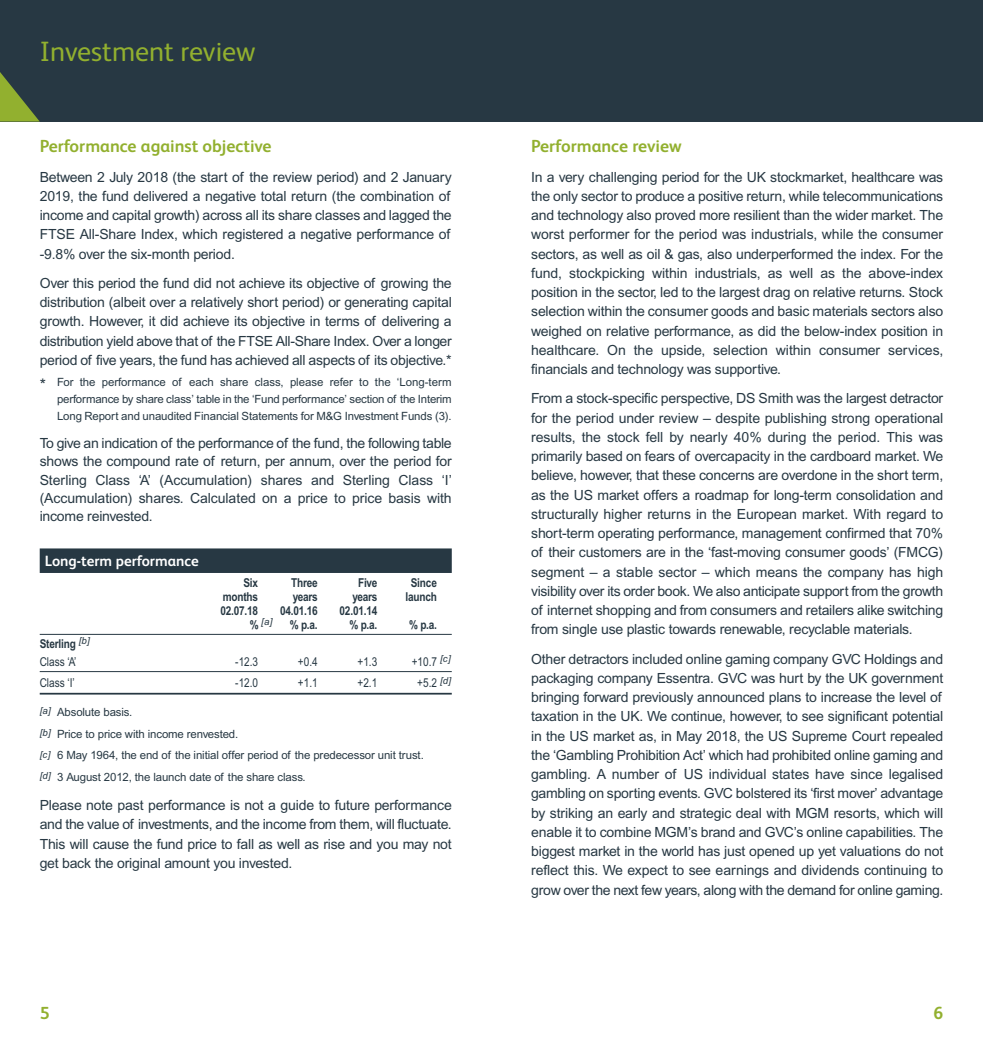
<style>
.page{position:relative;width:983px;height:1042px;background:#fff}
.page>*{position:absolute;margin:0;border:0;box-sizing:border-box;transform-origin:0 0}
.t1{font:28px "FS Albert";color:#92b02f}
.t2{font:700 17.5px "FS Albert";color:#92b02f}
.t3{font:700 14.88px "FS Albert";color:#fff}
.t4{font:14px/19.2px "Arial";letter-spacing:-.015em;color:#273843;text-align:justify}
.t5{font:700 12.25px/17.7px "Arial Narrow";letter-spacing:-.015em;color:#273843}
.t6{font:12.25px "Arial Narrow";color:#273843}
.t7{font:11.38px/21.5px "Arial";letter-spacing:-.01em;color:#273843;text-align:justify}
.t8{font:italic 9.62px "Arial";color:#273843}
.s1{font-size:15.75px}
.s2{font-family:"Arial Narrow";font-weight:700;font-style:normal;font-size:12.25px}
.s3{font-weight:400}
</style>
<div class="page">
<div style="left:491px;top:0;width:491px;height:122px;background:#273843"></div>
<div style="left:0;top:0;width:491px;height:122px;background:#273843"></div>
<svg style="left:0;top:72px;width:40px;height:50px"></svg>
<div style="left:40px;top:548px;width:411px;height:25px;background:#273843"></div>
<hr style="left:40px;top:634px;width:411px;height:1px;background:#273843">
<hr style="left:40px;top:671px;width:411px;height:1px;background:#273843">
<hr style="left:40px;top:693px;width:411px;height:1px;background:#273843">
<h1 class="t1" style="left:40px;top:42px;width:217px">Investment review</h1>
<p class="t2" style="left:40px;top:140px;width:233px">Performance against objective</p>
<p class="t4" style="left:40px;top:168px;width:413px">Between 2 July 2018 (the start of the review period) and 2 January 2019, the fund delivered a negative total return (the combination of income and capital growth) across all its share classes and lagged the FTSE All-Share Index, which registered a negative performance of -9.8% over the six-month period.</p>
<p class="t4" style="left:40px;top:274px;width:413px">Over this period the fund did not achieve its objective of growing the distribution (albeit over a relatively short period) or generating capital growth. However, it did achieve its objective in terms of delivering a distribution yield above that of the FTSE All-Share Index. Over a longer period of five years, the fund has achieved all aspects of its objective.*</p>
<p class="t7" style="left:57px;top:375px;width:396px;line-height:16.6px;text-indent:-17px"><span class="s1">*</span> For the performance of each share class, please refer to the ‘Long-term performance by share class’ table in the ‘Fund performance’ section of the Interim Long Report and unaudited Financial Statements for M&amp;G Investment Funds (3).</p>
<p class="t4" style="left:40px;top:435px;width:413px;line-height:18.4px">To give an indication of the performance of the fund, the following table shows the compound rate of return, per annum, over the period for Sterling Class ‘A’ (Accumulation) shares and Sterling Class ‘I’ (Accumulation) shares. Calculated on a price to price basis with income reinvested.</p>
<p class="t3" style="left:45px;top:555px;width:155px">Long-term performance</p>
<p class="t5" style="left:243px;top:575px;width:16px">Six</p>
<p class="t5" style="left:291px;top:575px;width:28px">Three</p>
<p class="t5" style="left:358px;top:575px;width:21px">Five</p>
<p class="t5" style="left:410px;top:575px;width:28px">Since</p>
<p class="t5" style="left:223px;top:589px;width:37px">months</p>
<p class="t5" style="left:293px;top:589px;width:26px">years</p>
<p class="t5" style="left:352px;top:589px;width:26px">years</p>
<p class="t5" style="left:405px;top:589px;width:33px">launch</p>
<p class="t5" style="left:220px;top:603px;width:39px">02.07.18</p>
<p class="t5" style="left:280px;top:603px;width:39px">04.01.16</p>
<p class="t5" style="left:339px;top:603px;width:39px">02.01.14</p>
<p class="t8" style="left:249px;top:618px;width:24px"><span class="s2">%</span> [a]</p>
<p class="t5" style="left:290px;top:617px;width:29px">% p.a.</p>
<p class="t5" style="left:349px;top:617px;width:29px">% p.a.</p>
<p class="t5" style="left:409px;top:617px;width:29px">% p.a.</p>
<p class="t5" style="left:40px;top:636px;width:52px">Sterling <sup>[b]<br></sup><span class="s3">Class ‘A’</span></p>
<p class="t6" style="left:235px;top:657px;width:24px">-12.3</p>
<p class="t6" style="left:298px;top:657px;width:21px">+0.4</p>
<p class="t6" style="left:357px;top:657px;width:21px">+1.3</p>
<p class="t6" style="left:411px;top:657px;width:40px">+10.7 <sup>[c]</sup></p>
<p class="t6" style="left:40px;top:678px;width:36px">Class ‘I’</p>
<p class="t6" style="left:235px;top:678px;width:24px">-12.0</p>
<p class="t6" style="left:298px;top:678px;width:21px">+1.1</p>
<p class="t6" style="left:357px;top:678px;width:21px">+2.1</p>
<p class="t6" style="left:417px;top:678px;width:35px">+5.2 <sup>[d]</sup></p>
<p class="t7" style="left:40px;top:702px;width:385px;text-align:left"><sup>[a]</sup> Absolute basis.<br><sup>[b]</sup> Price to price with income renvested.<br><sup>[c]</sup> 6 May 1964, the end of the initial offer period of the predecessor unit trust. <sup>[d]</sup> 3 August 2012, the launch date of the share class.</p>
<p class="t4" style="left:40px;top:797px;width:413px">Please note past performance is not a guide to future performance and the value of investments, and the income from them, will fluctuate.<br>This will cause the fund price to fall as well as rise and you may not get back the original amount you invested.</p>
<p class="t2" style="left:40px;top:1007px;width:11px">5</p>
<p class="t2" style="left:531px;top:140px;width:152px">Performance review</p>
<p class="t4" style="left:531px;top:168px;width:413px">In a very challenging period for the UK stockmarket, healthcare was the only sector to produce a positive return, while telecommunications and technology also proved more resilient than the wider market. The worst performer for the period was industrials, while the consumer sectors, as well as oil &amp; gas, also underperformed the index. For the fund, stockpicking within industrials, as well as the above-index position in the sector, led to the largest drag on relative returns. Stock selection within the consumer goods and basic materials sectors also weighed on relative performance, as did the below-index position in healthcare. On the upside, selection within consumer services, financials and technology was supportive.</p>
<p class="t4" style="left:531px;top:390px;width:413px">From a stock-specific perspective, DS Smith was the largest detractor for the period under review – despite publishing strong operational results, the stock fell by nearly 40% during the period. This was primarily based on fears of overcapacity in the cardboard market. We believe, however, that these concerns are overdone in the short term, as the US market offers a roadmap for long-term consolidation and structurally higher returns in the European market. With regard to short-term operating performance, management confirmed that 70% of their customers are in the ‘fast-moving consumer goods’ (FMCG) segment – a stable sector – which means the company has high visibility over its order book. We also anticipate support from the growth of internet shopping and from consumers and retailers alike switching from single use plastic towards renewable, recyclable materials.</p>
<p class="t4" style="left:531px;top:650px;width:413px">Other detractors included online gaming company GVC Holdings and packaging company Essentra. GVC was hurt by the UK government bringing forward previously announced plans to increase the level of taxation in the UK. We continue, however, to see significant potential in the US market as, in May 2018, the US Supreme Court repealed the ‘Gambling Prohibition Act’ which had prohibited online gaming and gambling. A number of US individual states have since legalised gambling on sporting events. GVC bolstered its ‘first mover’ advantage by striking an early and strategic deal with MGM resorts, which will enable it to combine MGM’s brand and GVC’s online capabilities. The biggest market in the world has just opened up yet valuations do not reflect this. We expect to see earnings and dividends continuing to grow over the next few years, along with the demand for online gaming.</p>
<p class="t2" style="left:933px;top:1007px;width:11px">6</p>
</div>
